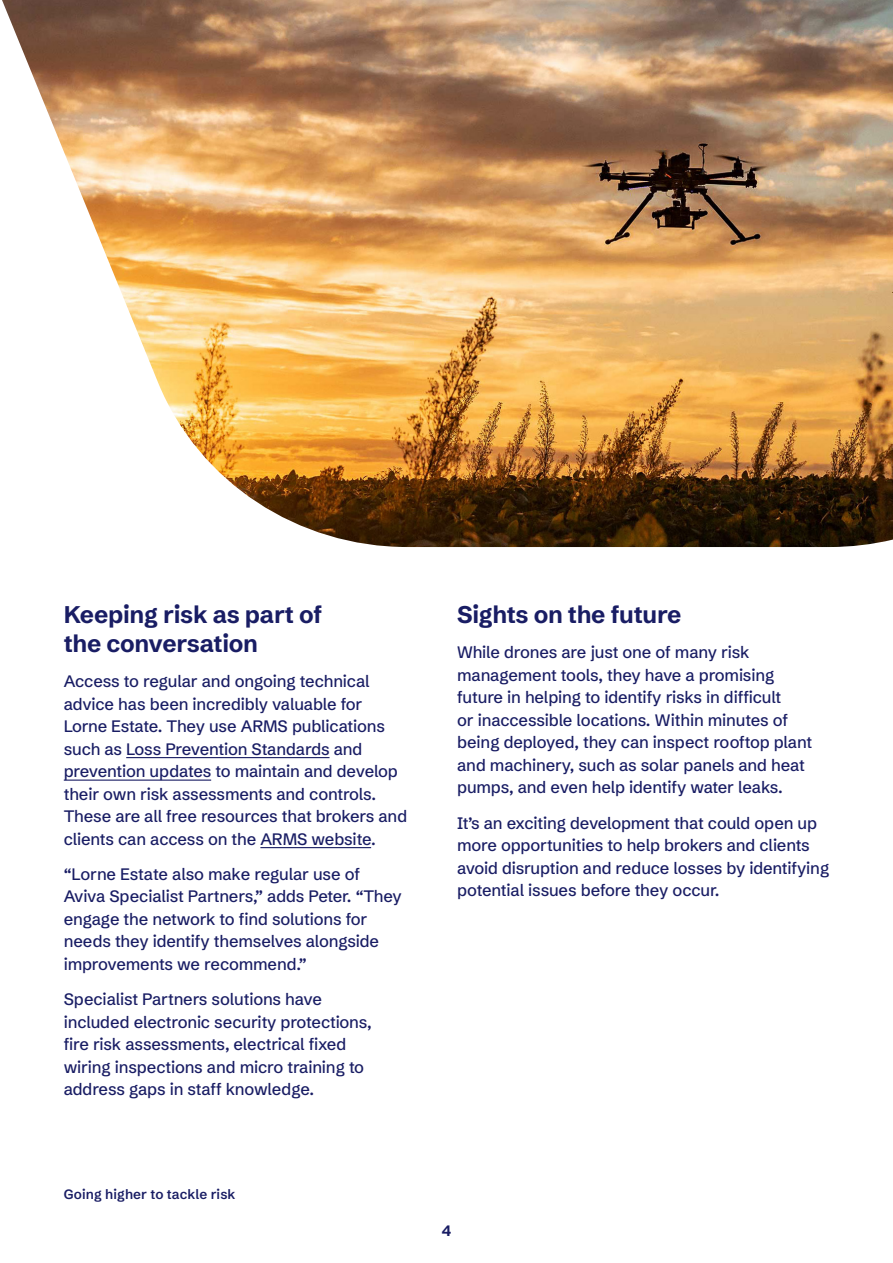
<style>
.page{position:relative;width:893px;height:1263px;background:#fff}
.page>*{position:absolute;margin:0;border:0;box-sizing:border-box;transform-origin:0 0}
.Body_Schib_9pt_on_13_zero_spacing{font:700 24px/28.8px "Schibsted Grotesk";letter-spacing:-.01em;color:#191d64}
.Body_Schib_9pt_on_13_zero_spacing-2{font:500 16.5px/22.5px "Schibsted Grotesk";letter-spacing:-.01em;color:#191d64}
.t1{font:700 15px "Schibsted Grotesk";color:#191d64}
.t2{font:600 13.5px "Schibsted Grotesk";letter-spacing:.01em;color:#191d64}
</style>
<div class="page">
<img style="left:2px;top:0;width:891px;height:547px">
<hr style="left:126px;top:757px;width:203px;height:1px;background:#191d64">
<hr style="left:64px;top:779px;width:147px;height:2px;background:#191d64">
<hr style="left:260px;top:847px;width:111px;height:1px;background:#191d64">
<p class="Body_Schib_9pt_on_13_zero_spacing" style="left:64px;top:597px;width:260px">Keeping risk as part of the conversation</p>
<p class="Body_Schib_9pt_on_13_zero_spacing-2" style="left:64px;top:668px;width:345px">Access to regular and ongoing technical advice has been incredibly valuable for Lorne Estate. They use ARMS publications such as Loss Prevention Standards and prevention updates to maintain and develop their own risk assessments and controls.<br>These are all free resources that brokers and clients can access on the ARMS website.</p>
<p class="Body_Schib_9pt_on_13_zero_spacing-2" style="left:64px;top:861px;width:340px">“Lorne Estate also make regular use of Aviva Specialist Partners,” adds Peter. “They engage the network to find solutions for needs they identify themselves alongside improvements we recommend.”</p>
<p class="Body_Schib_9pt_on_13_zero_spacing-2" style="left:64px;top:986px;width:309px">Specialist Partners solutions have included electronic security protections, fire risk assessments, electrical fixed wiring inspections and micro training to address gaps in staff knowledge.</p>
<p class="t2" style="left:64px;top:1183px;width:173px">Going higher to tackle risk</p>
<p class="Body_Schib_9pt_on_13_zero_spacing" style="left:457px;top:597px;width:226px">Sights on the future</p>
<p class="Body_Schib_9pt_on_13_zero_spacing-2" style="left:457px;top:639px;width:357px">While drones are just one of many risk management tools, they have a promising future in helping to identify risks in difficult<br>or inaccessible locations. Within minutes of being deployed, they can inspect rooftop plant and machinery, such as solar panels and heat pumps, and even help identify water leaks.</p>
<p class="Body_Schib_9pt_on_13_zero_spacing-2" style="left:457px;top:809px;width:374px">It’s an exciting development that could open up more opportunities to help brokers and clients avoid disruption and reduce losses by identifying potential issues before they occur.</p>
<p class="t1" style="left:442px;top:1218px;width:11px">4</p>
</div>
